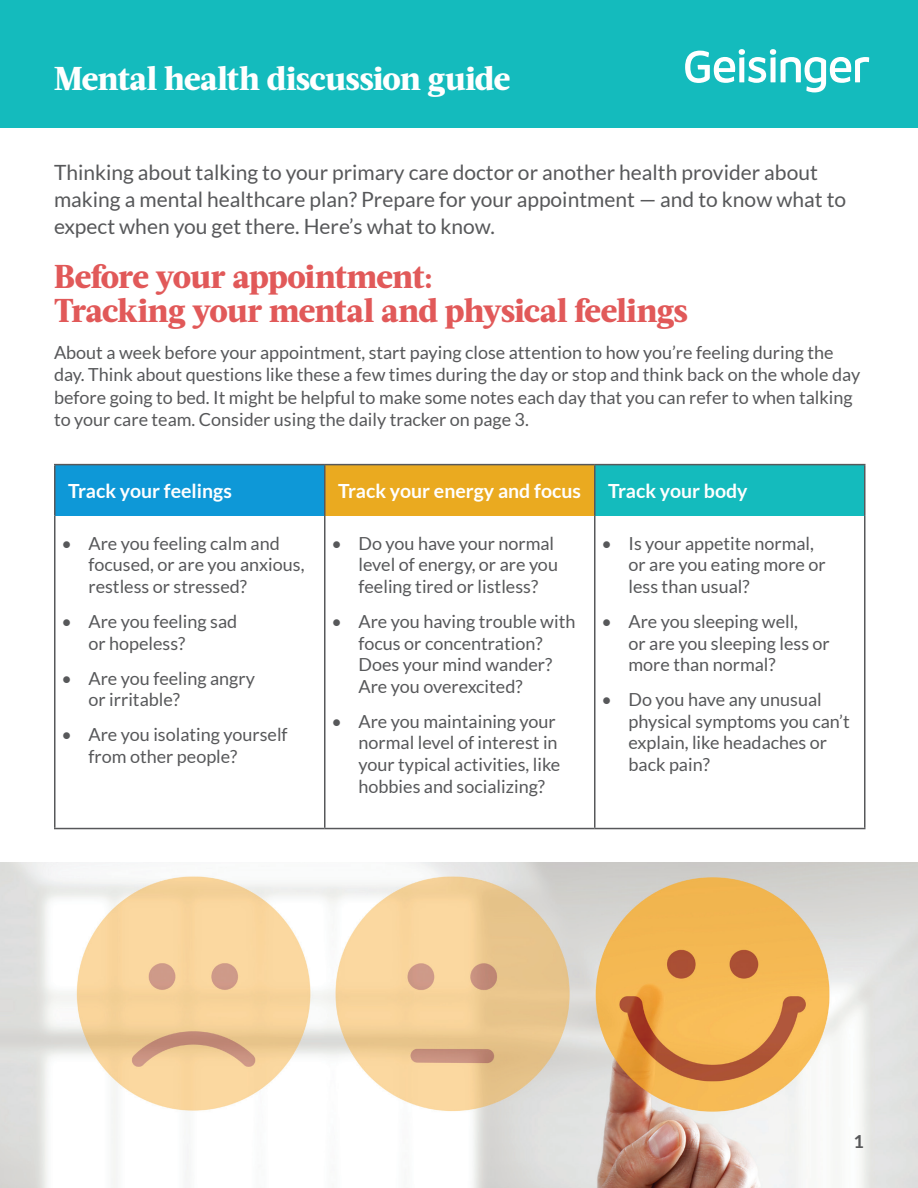
<style>
.page{position:relative;width:918px;height:1188px;background:#fff}
.page>*{position:absolute;margin:0;border:0;box-sizing:border-box;transform-origin:0 0}
.t1{font:800 33px/34.5px "Acta";letter-spacing:-.02em;color:#e15959}
.t2{font:800 33px "Acta";letter-spacing:-.015em;color:#fff}
.t3{font:21px/27px "Lato";color:#57585a}
.t4{font:700 19.5px "Lato";color:#fff}
.t5{font:18px/21.6px "Lato";color:#57585a}
.t6{font:700 18px "Lato";color:#57585a}
</style>
<div class="page">
<img style="left:0;top:863px;width:918px;height:325px">
<div style="left:0;top:0;width:918px;height:127px;background:#14bbbd"></div>
<div style="left:55px;top:465px;width:270px;height:51px;background:#0e98d7"></div>
<div style="left:325px;top:465px;width:270px;height:51px;background:#eaaa20"></div>
<div style="left:595px;top:465px;width:270px;height:51px;background:#14bbbd"></div>
<hr style="left:54px;top:516px;width:2px;height:312px;background:#57585a">
<hr style="left:324px;top:516px;width:2px;height:312px;background:#57585a">
<hr style="left:594px;top:516px;width:2px;height:312px;background:#57585a">
<hr style="left:864px;top:516px;width:2px;height:312px;background:#57585a">
<hr style="left:54px;top:828px;width:271px;height:1px;background:#57585a">
<hr style="left:325px;top:828px;width:270px;height:1px;background:#57585a">
<hr style="left:595px;top:828px;width:271px;height:1px;background:#57585a">
<hr style="left:54px;top:464px;width:271px;height:1px;background:#57585a">
<hr style="left:54px;top:465px;width:2px;height:51px;background:#57585a">
<hr style="left:325px;top:464px;width:270px;height:1px;background:#57585a">
<hr style="left:595px;top:464px;width:271px;height:1px;background:#57585a">
<hr style="left:864px;top:465px;width:2px;height:51px;background:#57585a">
<hr style="left:324px;top:465px;width:2px;height:51px;background:#57585a">
<hr style="left:594px;top:465px;width:2px;height:51px;background:#57585a">
<svg style="left:685px;top:49px;width:184px;height:43px"></svg>
<h1 class="t2" style="left:54px;top:59px;width:458px">Mental health discussion guide</h1>
<p class="t3" style="left:54px;top:159px;width:794px">Thinking about talking to your primary care doctor or another health provider about making a mental healthcare plan? Prepare for your appointment — and to know what to expect when you get there. Here’s what to know.</p>
<h1 class="t1" style="left:54px;top:260px;width:636px">Before your appointment:<br>Tracking your mental and physical feelings</h1>
<p class="t5" style="left:54px;top:341px;width:808px;line-height:22.5px">About a week before your appointment, start paying close attention to how you’re feeling during the day. Think about questions like these a few times during the day or stop and think back on the whole day before going to bed. It might be helpful to make some notes each day that you can refer to when talking to your care team. Consider using the daily tracker on page 3.</p>
<p class="t4" style="left:68px;top:480px;width:165px">Track your feelings</p>
<p class="t4" style="left:338px;top:480px;width:244px">Track your energy and focus</p>
<p class="t4" style="left:608px;top:480px;width:141px">Track your body</p>
<p class="t5" style="left:88px;top:532px;width:218px;text-indent:-27px">• Are you feeling calm and focused, or are you anxious, restless or stressed?</p>
<p class="t5" style="left:88px;top:611px;width:150px;text-indent:-27px">• Are you feeling sad or hopeless?</p>
<p class="t5" style="left:88px;top:667px;width:168px;text-indent:-27px">• Are you feeling angry or irritable?</p>
<p class="t5" style="left:88px;top:724px;width:201px;text-indent:-27px">• Are you isolating yourself from other people?</p>
<p class="t5" style="left:628px;top:532px;width:199px;text-indent:-27px">• Is your appetite normal, or are you eating more or less than usual?</p>
<p class="t5" style="left:628px;top:611px;width:203px;text-indent:-27px">• Are you sleeping well,<br>or are you sleeping less or more than normal?</p>
<p class="t5" style="left:628px;top:689px;width:223px;text-indent:-27px">• Do you have any unusual physical symptoms you can’t explain, like headaches or back pain?</p>
<p class="t5" style="left:358px;top:532px;width:201px;text-indent:-27px">• Do you have your normal level of energy, or are you feeling tired or listless?</p>
<p class="t5" style="left:358px;top:611px;width:218px;text-indent:-27px">• Are you having trouble with focus or concentration?<br>Does your mind wander?<br>Are you overexcited?</p>
<p class="t5" style="left:358px;top:710px;width:203px;text-indent:-27px">• Are you maintaining your normal level of interest in your typical activities, like hobbies and socializing?</p>
<p class="t6" style="left:854px;top:1132px;width:12px">1</p>
</div>
